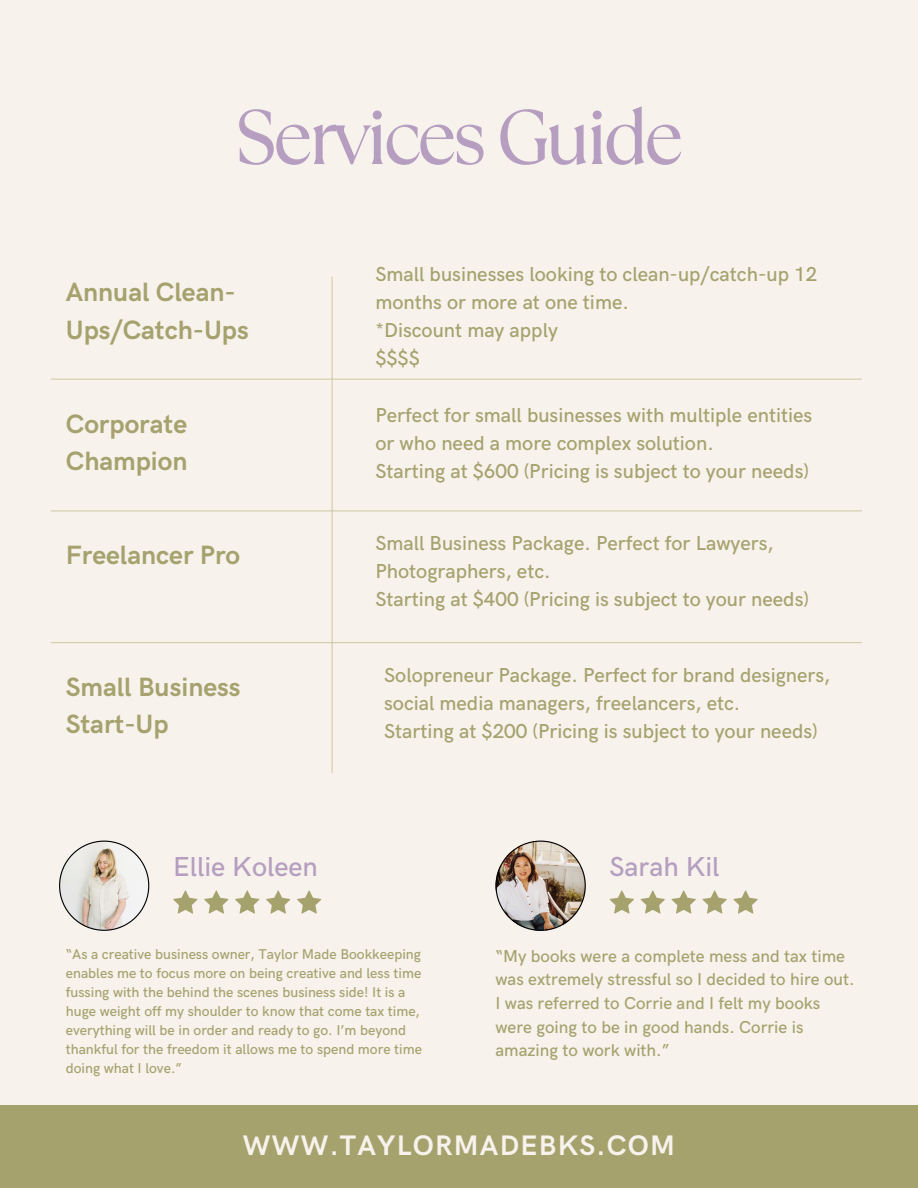
<style>
.page{position:relative;width:918px;height:1188px;background:#f7f2ec}
.page>*{position:absolute;margin:0;border:0;box-sizing:border-box;transform-origin:0 0}
.t1{font:77.1px "TT Ramillas";letter-spacing:-.065em;color:#b59ec0}
.t2{font:700 28.35px "HK Grotesk";letter-spacing:.045em;color:#f7f2ec}
.t3{font:500 27.45px "HK Grotesk";color:#b59ec0}
.t4{font:700 26.55px/37.2px "HK Grotesk";color:#a5a26e}
.t5{font:500 20.25px/28.2px "HK Grotesk";color:#a5a26e}
.t6{font:500 17.25px/23.7px "HK Grotesk";color:#a5a26e}
.t7{font:500 14.25px/19.2px "HK Grotesk";color:#a5a26e}
</style>
<div class="page">
<svg style="left:59px;top:841px;width:90px;height:90px"></svg>
<svg style="left:173px;top:890px;width:148px;height:24px"></svg>
<img style="left:496px;top:841px;width:90px;height:90px">
<svg style="left:610px;top:890px;width:148px;height:24px"></svg>
<div style="left:0;top:1105px;width:918px;height:83px;background:#a5a26e"></div>
<hr style="left:51px;top:642px;width:811px;height:1px;background:#c0bd88">
<hr style="left:51px;top:510px;width:811px;height:1px;background:#c0bd88">
<hr style="left:51px;top:379px;width:811px;height:1px;background:#c0bd88">
<hr style="left:332px;top:277px;width:1px;height:496px;background:#c0bd88">
<h3 class="t1" style="left:234px;top:84px;width:451px">Services Guide</h3>
<h4 class="t4" style="left:66px;top:275px;width:185px">Annual Clean-<br>Ups/Catch-Ups</h4>
<h3 class="t4" style="left:66px;top:406px;width:123px">Corporate<br>Champion</h3>
<p class="t4" style="left:66px;top:538px;width:176px">Freelancer Pro</p>
<h3 class="t4" style="left:66px;top:670px;width:176px">Small Business<br>Start-Up</h3>
<p class="t5" style="left:375px;top:261px;width:443px">Small businesses looking to clean-up/catch-up 12 months or more at one time.<br>*Discount may apply<br>$$$$</p>
<p class="t5" style="left:375px;top:402px;width:438px">Perfect for small businesses with multiple entities or who need a more complex solution.<br>Starting at $600 (Pricing is subject to your needs)</p>
<h3 class="t5" style="left:375px;top:530px;width:435px">Small Business Package. Perfect for Lawyers,<br>Photographers, etc.<br>Starting at $400 (Pricing is subject to your needs)</h3>
<p class="t5" style="left:384px;top:661px;width:448px">Solopreneur Package. Perfect for brand designers, social media managers, freelancers, etc.<br>Starting at $200 (Pricing is subject to your needs)</p>
<h3 class="t3" style="left:173px;top:851px;width:146px">Ellie Koleen</h3>
<h3 class="t3" style="left:610px;top:851px;width:112px">Sarah Kil</h3>
<h1 class="t7" style="left:66px;top:945px;width:358px">“As a creative business owner, Taylor Made Bookkeeping enables me to focus more on being creative and less time fussing with the behind the scenes business side! It is a huge weight off my shoulder to know that come tax time, everything will be in order and ready to go. I’m beyond thankful for the freedom it allows me to spend more time doing what I love.”</h1>
<p class="t6" style="left:496px;top:945px;width:361px">“My books were a complete mess and tax time was extremely stressful so I decided to hire out.<br>I was referred to Corrie and I felt my books were going to be in good hands. Corrie is amazing to work with.”</p>
<h4 class="t2" style="left:243px;top:1130px;width:433px">WWW.TAYLORMADEBKS.COM</h4>
</div>
